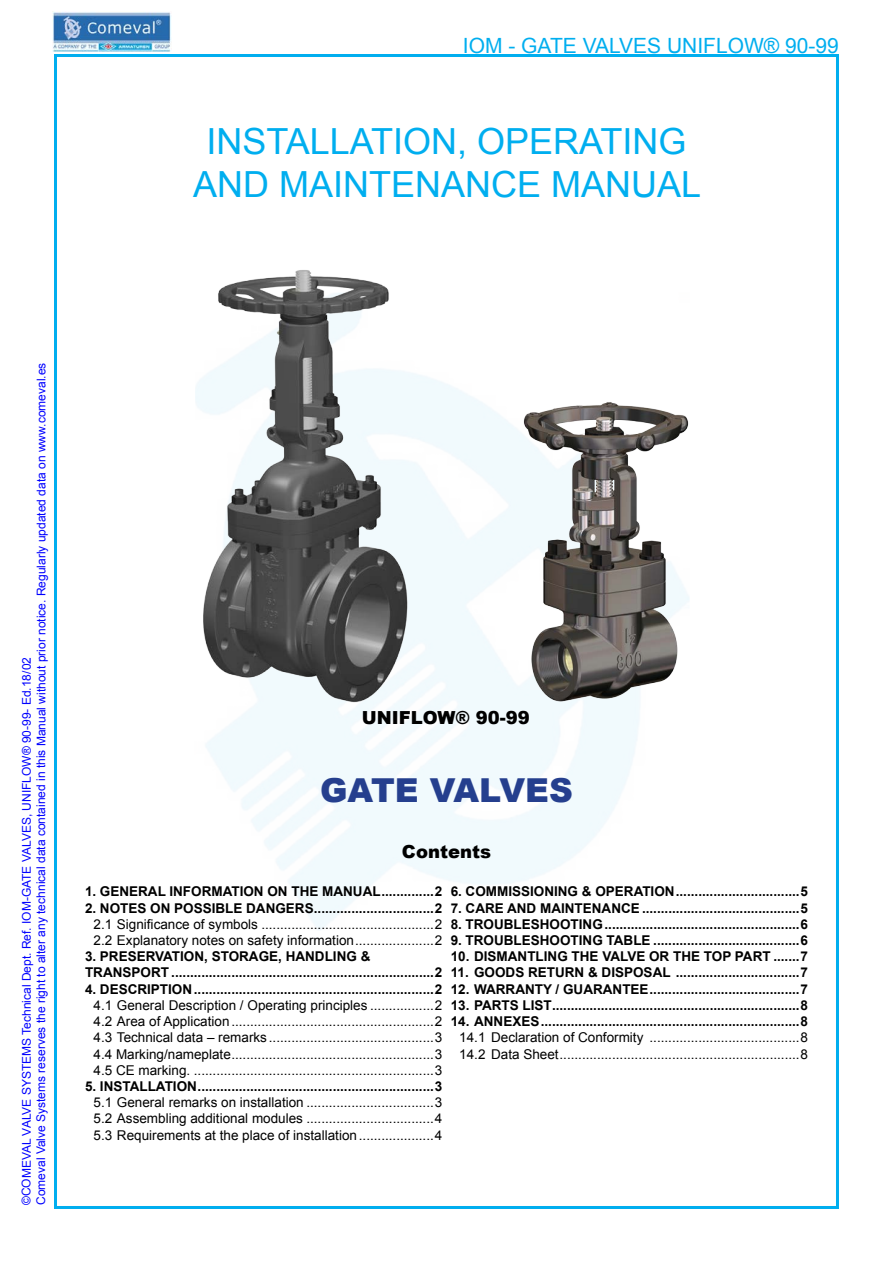
<style>
.page{position:relative;width:893px;height:1263px;background:#fff}
.page>*{position:absolute;margin:0;border:0;box-sizing:border-box;transform-origin:0 0}
.t1{font:36px "Arial";color:#00aeef}
.t2{font:900 33px "Arial";color:#253f8e}
.t3{font:21px "Arial";color:#00aeef}
.t4{font:900 18px "Arial";color:#000}
.Índice_capítulo{font:700 13.5px/16.2px "Arial";color:#000}
.Índice_subcapítulo{font:13.5px "Arial";color:#000}
.t5{font:12px "Arial";color:#00f}
</style>
<div class="page">
<img style="left:53px;top:12px;width:118px;height:40px">
<img style="left:195px;top:270px;width:226px;height:433px">
<img style="left:505px;top:401px;width:185px;height:302px">
<h3 class="t3" style="left:463px;top:32px;width:378px">IOM - GATE VALVES UNIFLOW® 90-99</h3>
<p class="t1" style="left:206px;top:118px;width:482px">INSTALLATION, OPERATING</p>
<p class="t1" style="left:193px;top:161px;width:510px">AND MAINTENANCE MANUAL</p>
<p class="t5" style="left:33px;top:1205px;width:844px;rotate:-90deg">Comeval Valve Systems reserves the right to alter any technical data contained in this Manual without prior notice. Regularly updated data on www.comeval.es</p>
<p class="t5" style="left:19px;top:1205px;width:549px;rotate:-90deg">©COMEVAL VALVE SYSTEMS Technical Dept. Ref. IOM-GATE VALVES, UNIFLOW® 90-99- Ed.18/02</p>
<p class="t4" style="left:362px;top:705px;width:169px">UNIFLOW® 90-99</p>
<p class="t2" style="left:320px;top:766px;width:254px">GATE VALVES</p>
<p class="t4" style="left:402px;top:839px;width:91px">Contents</p>
<p class="Índice_capítulo" style="left:85px;top:884px;width:359px">1. GENERAL INFORMATION ON THE MANUAL..............2</p>
<p class="Índice_capítulo" style="left:85px;top:900px;width:359px">2. NOTES ON POSSIBLE DANGERS................................2</p>
<p class="Índice_subcapítulo" style="left:94px;top:915px;width:350px">2.1 Significance of symbols ..............................................2</p>
<p class="Índice_subcapítulo" style="left:94px;top:931px;width:350px">2.2 Explanatory notes on safety information.....................2</p>
<p class="Índice_capítulo" style="left:85px;top:949px;width:359px">3. PRESERVATION, STORAGE, HANDLING &amp;<br>TRANSPORT ......................................................................2</p>
<p class="Índice_capítulo" style="left:85px;top:981px;width:359px">4. DESCRIPTION................................................................2</p>
<p class="Índice_subcapítulo" style="left:94px;top:996px;width:350px">4.1 General Description / Operating principles .................2</p>
<p class="Índice_subcapítulo" style="left:94px;top:1012px;width:350px">4.2 Area of Application......................................................2</p>
<p class="Índice_subcapítulo" style="left:94px;top:1029px;width:350px">4.3 Technical data – remarks ............................................3</p>
<p class="Índice_subcapítulo" style="left:94px;top:1045px;width:350px">4.4 Marking/nameplate......................................................3</p>
<p class="Índice_subcapítulo" style="left:94px;top:1061px;width:350px">4.5 CE marking. ................................................................3</p>
<p class="Índice_capítulo" style="left:85px;top:1078px;width:359px">5. INSTALLATION...............................................................3</p>
<p class="Índice_subcapítulo" style="left:94px;top:1093px;width:350px">5.1 General remarks on installation ..................................3</p>
<p class="Índice_subcapítulo" style="left:94px;top:1110px;width:350px">5.2 Assembling additional modules ..................................4</p>
<p class="Índice_subcapítulo" style="left:94px;top:1126px;width:350px">5.3 Requirements at the place of installation....................4</p>
<p class="Índice_capítulo" style="left:451px;top:884px;width:359px">6. COMMISSIONING &amp; OPERATION.................................5</p>
<p class="Índice_capítulo" style="left:451px;top:900px;width:359px">7. CARE AND MAINTENANCE ..........................................5</p>
<p class="Índice_capítulo" style="left:451px;top:916px;width:359px">8. TROUBLESHOOTING....................................................6</p>
<p class="Índice_capítulo" style="left:451px;top:933px;width:359px">9. TROUBLESHOOTING TABLE .......................................6</p>
<p class="Índice_capítulo" style="left:451px;top:949px;width:359px">10. DISMANTLING THE VALVE OR THE TOP PART .......7</p>
<p class="Índice_capítulo" style="left:451px;top:965px;width:359px">11. GOODS RETURN &amp; DISPOSAL .................................7</p>
<p class="Índice_capítulo" style="left:451px;top:981px;width:359px">12. WARRANTY / GUARANTEE........................................7</p>
<p class="Índice_capítulo" style="left:451px;top:997px;width:359px">13. PARTS LIST..................................................................8</p>
<p class="Índice_capítulo" style="left:451px;top:1014px;width:359px">14. ANNEXES.....................................................................8</p>
<p class="Índice_subcapítulo" style="left:459px;top:1029px;width:350px">14.1 Declaration of Conformity ........................................8</p>
<p class="Índice_subcapítulo" style="left:459px;top:1045px;width:350px">14.2 Data Sheet................................................................8</p>
</div>
